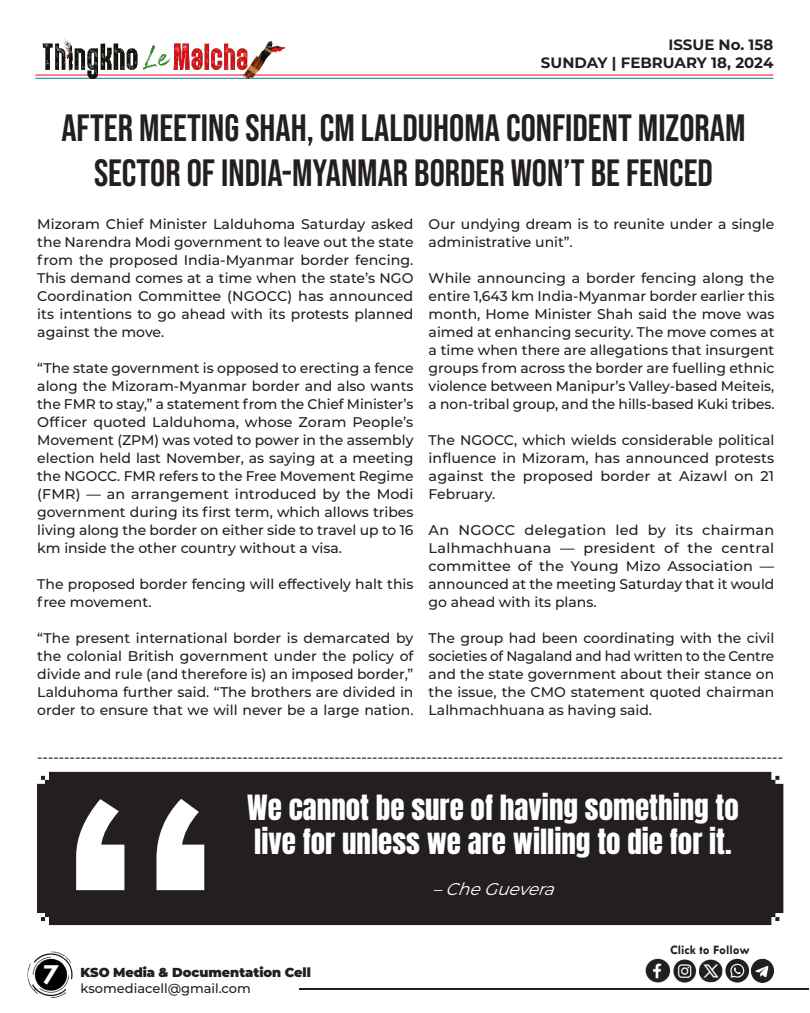
<style>
.page{position:relative;width:810px;height:1013px;background:#fff}
.page>*{position:absolute;margin:0;border:0;box-sizing:border-box;transform-origin:0 0}
.t1{font:700 320.1px "Tw Cen";color:#fff;scale:1.05 1}
.t2{font:38px/45.6px "Bebas Neue";color:#231f20;text-align:center}
.t3{font:700 30px "Tw Cen";color:#fff}
.t4{font:29px/34.8px "Anton";color:#fff}
.t5{font:italic 100 17px "Montserrat";color:#fff}
.t6{font:700 15px/18px "Montserrat";color:#231f20;text-align:right}
.t7{font:500 14px/18px "Montserrat";color:#231f20;text-align:justify}
.t8{font:900 13px "Montserrat";letter-spacing:-.005em;color:#231f20}
.t9{font:500 13px "Montserrat";color:#231f20}
.t10{font:700 13px "Tw Cen";color:#231f20}
</style>
<div class="page">
<hr style="left:299px;top:988px;width:509px;height:1px;background:#231f20">
<img style="left:27px;top:951px;width:46px;height:47px">
<hr style="left:35px;top:74px;width:738px;height:1px;background:#ff002d">
<hr style="left:35px;top:78px;width:738px;height:1px;background:#00848b">
<img style="left:35px;top:38px;width:254px;height:41px">
<img style="left:645px;top:958px;width:129px;height:25px">
<div style="left:37px;top:771px;width:746px;height:153px;background:#231f20"></div>
<p class="t6" style="left:541px;top:35px;width:234px">ISSUE No. 158<br>SUNDAY | FEBRUARY 18, 2024</p>
<h2 class="t2" style="left:61px;top:104px;width:686px">AFTER MEETING SHAH, CM LALDUHOMA CONFIDENT MIZORAM<br>SECTOR OF INDIA-MYANMAR BORDER WON’T BE FENCED</h2>
<p class="t7" style="left:37px;top:214px;width:378px">Mizoram Chief Minister Lalduhoma Saturday asked the Narendra Modi government to leave out the state from the proposed India-Myanmar border fencing.<br>This demand comes at a time when the state’s NGO Coordination Committee (NGOCC) has announced its intentions to go ahead with its protests planned against the move.</p>
<p class="t7" style="left:37px;top:358px;width:378px">“The state government is opposed to erecting a fence along the Mizoram-Myanmar border and also wants the FMR to stay,” a statement from the Chief Minister’s Officer quoted Lalduhoma, whose Zoram People’s Movement (ZPM) was voted to power in the assembly election held last November, as saying at a meeting the NGOCC. FMR refers to the Free Movement Regime (FMR) — an arrangement introduced by the Modi government during its first term, which allows tribes living along the border on either side to travel up to 16 km inside the other country without a visa.</p>
<p class="t7" style="left:37px;top:574px;width:378px">The proposed border fencing will effectively halt this free movement.</p>
<p class="t7" style="left:37px;top:628px;width:378px">“The present international border is demarcated by the colonial British government under the policy of divide and rule (and therefore is) an imposed border,” Lalduhoma further said. “The brothers are divided in order to ensure that we will never be a large nation.</p>
<p class="t7" style="left:429px;top:214px;width:347px">Our undying dream is to reunite under a single administrative unit”.</p>
<p class="t7" style="left:429px;top:268px;width:347px">While announcing a border fencing along the entire 1,643 km India-Myanmar border earlier this month, Home Minister Shah said the move was aimed at enhancing security. The move comes at a time when there are allegations that insurgent groups from across the border are fuelling ethnic violence between Manipur’s Valley-based Meiteis, a non-tribal group, and the hills-based Kuki tribes.</p>
<p class="t7" style="left:429px;top:430px;width:347px">The NGOCC, which wields considerable political influence in Mizoram, has announced protests against the proposed border at Aizawl on 21<br>February.</p>
<p class="t7" style="left:429px;top:520px;width:347px">An NGOCC delegation led by its chairman Lalhmachhuana — president of the central committee of the Young Mizo Association — announced at the meeting Saturday that it would go ahead with its plans.</p>
<p class="t7" style="left:429px;top:628px;width:347px">The group had been coordinating with the civil societies of Nagaland and had written to the Centre and the state government about their stance on the issue, the CMO statement quoted chairman Lalhmachhuana as having said.</p>
<p class="t7" style="left:37px;top:747px;width:747px">------------------------------------------------------------------------------------------------------------------------------------------</p>
<h3 class="t4" style="left:247px;top:792px;width:493px">We cannot be sure of having something to live for unless we are willing to die for it.</h3>
<p class="t5" style="left:432px;top:877px;width:131px">–CheGuevera</p>
<h1 class="t1" style="left:58px;top:711px;width:155px">“</h1>
<h3 class="t3" style="left:43px;top:956px;width:17px">7</h3>
<p class="t8" style="left:81px;top:962px;width:232px">KSO Media &amp; Documentation Cell</p>
<p class="t9" style="left:81px;top:978px;width:172px">ksomediacell@gmail.com</p>
<p class="t10" style="left:670px;top:942px;width:81px">Click to Follow</p>
</div>
